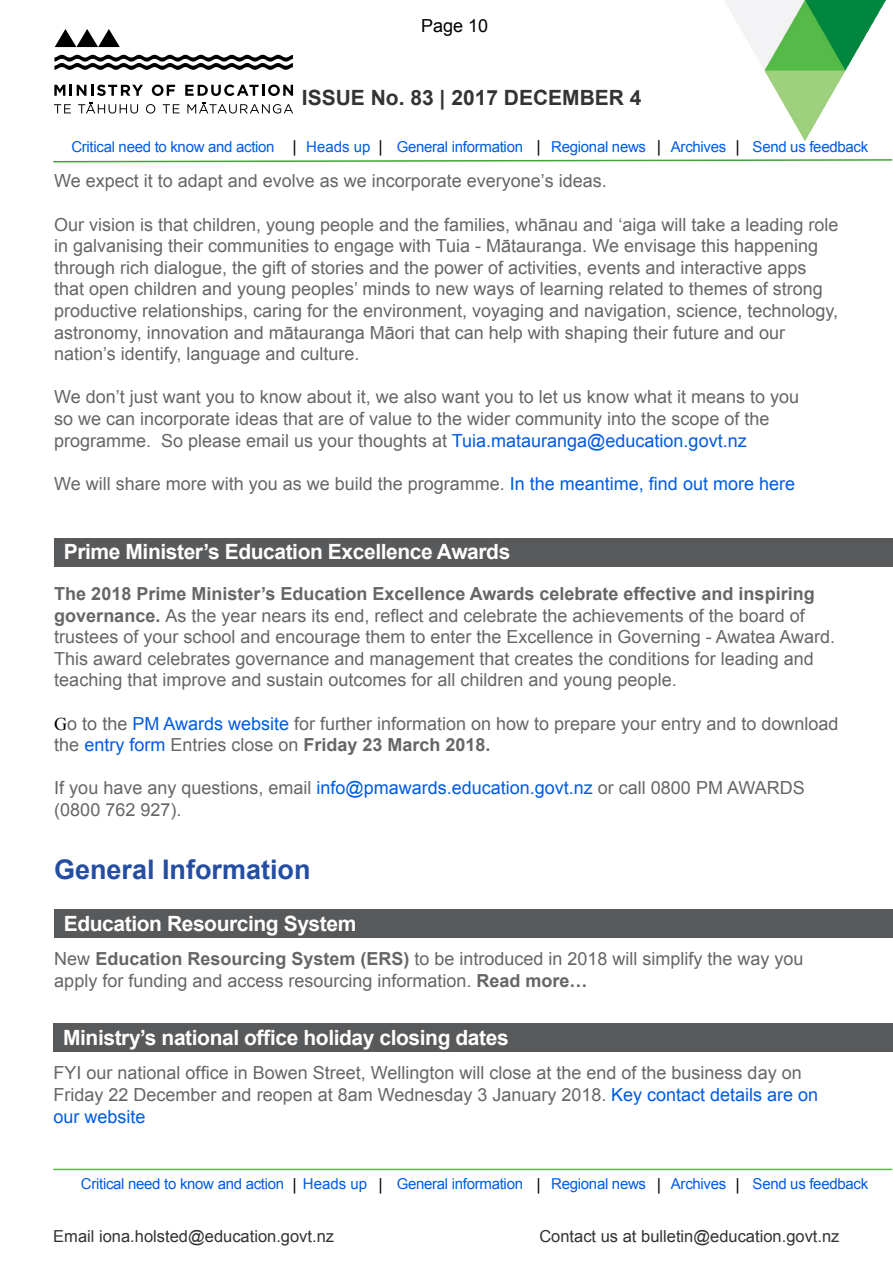
<style>
.page{position:relative;width:893px;height:1263px;background:#fff}
.page>*{position:absolute;margin:0;border:0;box-sizing:border-box;transform-origin:0 0}
.t1{font:700 27px "Arial";color:#244ea2}
.Bookmark{font:700 21px "Arial";letter-spacing:-.02em;color:#fff}
.t2{font:700 21px "Arial";color:#333}
.t3{font:18px/21.6px "Arial";color:#666}
.t4{font:18px "Arial";color:#000}
.t5{font:16.5px "Arial";color:#333}
.t6{font:15px "Arial";letter-spacing:-.02em;color:#005be5}
.s1{font-size:16.5px;color:#000}
.s2{color:#005be5}
.s3{font-weight:700}
.s4{font-family:"Times New Roman";color:#000}
</style>
<div class="page">
<hr style="left:53px;top:1169px;width:839px;height:1px;background:#55ba47">
<svg style="left:54px;top:85px;width:89px;height:11px"></svg>
<svg style="left:152px;top:85px;width:23px;height:11px"></svg>
<svg style="left:185px;top:85px;width:108px;height:11px"></svg>
<svg style="left:54px;top:104px;width:17px;height:9px"></svg>
<svg style="left:78px;top:102px;width:60px;height:12px"></svg>
<svg style="left:146px;top:104px;width:9px;height:10px"></svg>
<svg style="left:163px;top:104px;width:16px;height:9px"></svg>
<svg style="left:187px;top:102px;width:106px;height:12px"></svg>
<svg style="left:55px;top:29px;width:65px;height:18px"></svg>
<svg style="left:54px;top:55px;width:239px;height:15px"></svg>
<img style="left:725px;top:0;width:161px;height:140px">
<div style="left:54px;top:538px;width:839px;height:28px;background:#58595b"></div>
<div style="left:54px;top:909px;width:839px;height:29px;background:#58595b"></div>
<div style="left:53px;top:1024px;width:840px;height:28px;background:#58595b"></div>
<svg style="left:53px;top:140px;width:840px;height:23px"></svg>
<p class="t4" style="left:421px;top:14px;width:69px">Page 10</p>
<p class="t2" style="left:302px;top:83px;width:341px">ISSUE No. 83 | 2017 DECEMBER 4</p>
<p class="t6" style="left:71px;top:137px;width:576px">Critical need to know and action <span class="s1">|</span> Heads up <span class="s1">|</span> General information <span class="s1">|</span> Regional news</p>
<p class="t6" style="left:671px;top:137px;width:57px">Archives</p>
<p class="t6" style="left:753px;top:137px;width:117px">Send us feedback</p>
<p class="t3" style="left:54px;top:171px;width:554px">We expect it to adapt and evolve as we incorporate everyone’s ideas.</p>
<p class="t3" style="left:54px;top:214px;width:786px">Our vision is that children, young people and the families, whānau and ‘aiga will take a leading role in galvanising their communities to engage with Tuia - Mātauranga. We envisage this happening through rich dialogue, the gift of stories and the power of activities, events and interactive apps that open children and young peoples’ minds to new ways of learning related to themes of strong productive relationships, caring for the environment, voyaging and navigation, science, technology, astronomy, innovation and mātauranga Māori that can help with shaping their future and our nation’s identify, language and culture.</p>
<p class="t3" style="left:54px;top:387px;width:747px">We don’t just want you to know about it, we also want you to let us know what it means to you so we can incorporate ideas that are of value to the wider community into the scope of the programme. So please email us your thoughts at <span class="s2">Tuia.matauranga@education.govt.nz</span></p>
<p class="t3" style="left:54px;top:473px;width:742px">We will share more with you as we build the programme. <span class="s2">In the meantime, find out more here</span></p>
<p class="Bookmark" style="left:64px;top:538px;width:448px">Prime Minister’s Education Excellence Awards</p>
<p class="t3" style="left:54px;top:583px;width:782px"><span class="s3">The 2018 Prime Minister’s Education Excellence Awards celebrate effective and inspiring governance.</span> As the year nears its end, reflect and celebrate the achievements of the board of trustees of your school and encourage them to enter the Excellence in Governing - Awatea Award.<br>This award celebrates governance and management that creates the conditions for leading and teaching that improve and sustain outcomes for all children and young people.</p>
<p class="t3" style="left:54px;top:713px;width:786px"><span class="s4">G</span>o to the <span class="s2">PM Awards website</span> for further information on how to prepare your entry and to download the <span class="s2">entry form</span> Entries close on <span class="s3">Friday 23 March 2018.</span></p>
<p class="t3" style="left:54px;top:777px;width:752px">If you have any questions, email <span class="s2">info@pmawards.education.govt.nz</span> or call 0800 PM AWARDS (0800 762 927).</p>
<p class="t1" style="left:54px;top:851px;width:258px">General Information</p>
<p class="Bookmark" style="left:64px;top:909px;width:294px">Education Resourcing System</p>
<p class="t3" style="left:54px;top:948px;width:751px">New <span class="s3">Education Resourcing System (ERS)</span> to be introduced in 2018 will simplify the way you apply for funding and access resourcing information. <span class="s3">Read more…</span></p>
<p class="Bookmark" style="left:63px;top:1023px;width:447px">Ministry’s national office holiday closing dates</p>
<p class="t3" style="left:54px;top:1062px;width:766px">FYI our national office in Bowen Street, Wellington will close at the end of the business day on<br>Friday 22 December and reopen at 8am Wednesday 3 January 2018. <span class="s2">Key contact details are on our website</span></p>
<p class="t6" style="left:81px;top:1174px;width:567px">Critical need to know and action <span class="s1">|</span> Heads up <span class="s1">|</span> General information <span class="s1">|</span> Regional news</p>
<p class="t6" style="left:671px;top:1174px;width:57px">Archives</p>
<p class="t6" style="left:753px;top:1174px;width:117px">Send us feedback</p>
<p class="t5" style="left:53px;top:1226px;width:282px">Email iona.holsted@education.govt.nz</p>
<p class="t5" style="left:539px;top:1226px;width:302px">Contact us at bulletin@education.govt.nz</p>
</div>
